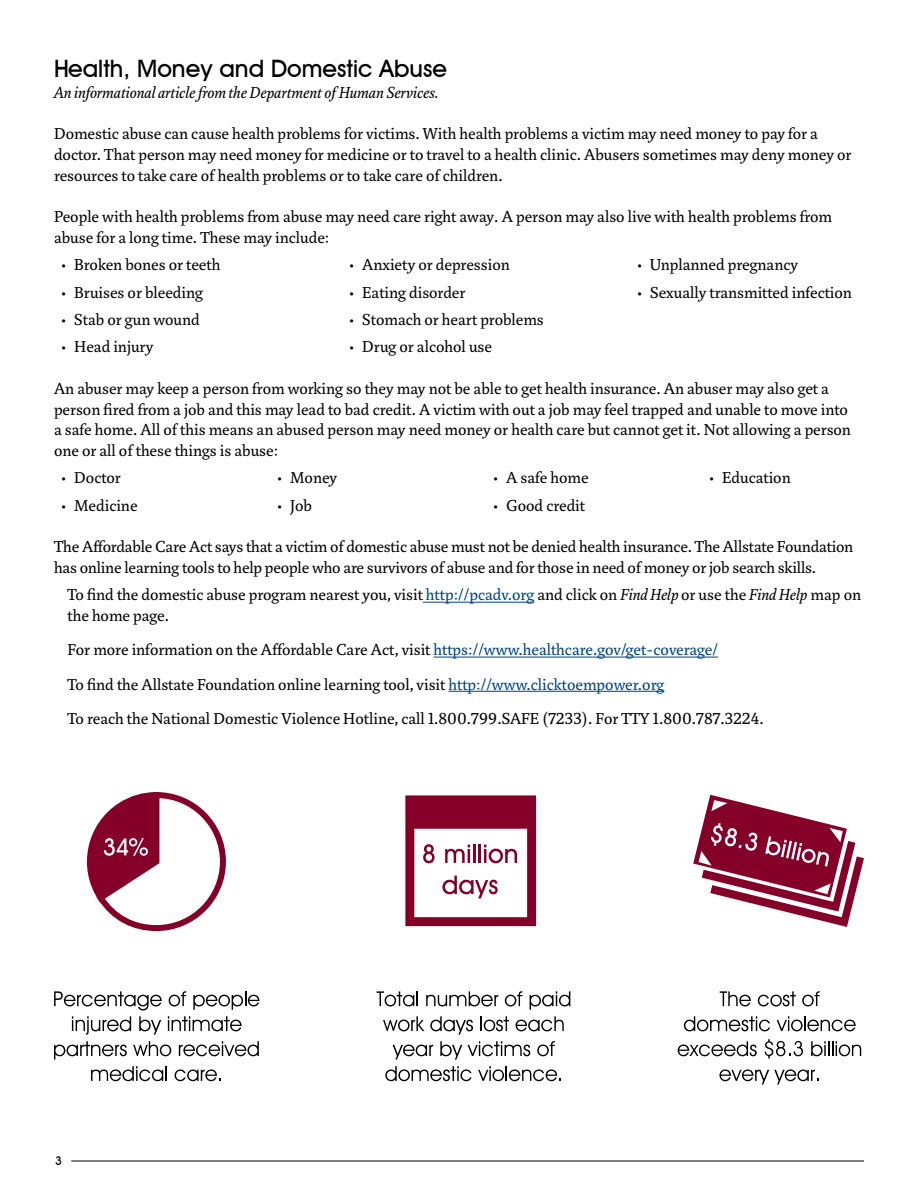
<style>
.page{position:relative;width:918px;height:1188px;background:#fff}
.page>*{position:absolute;margin:0;border:0;box-sizing:border-box;transform-origin:0 0}
.t1{font:700 24px "Decker";color:#000}
.t2{font:17.25px/20.7px "Marat Pro";color:#000}
.t3{font:italic 17.25px "Marat Pro";color:#000}
.t4{font:700 12px "Decker";color:#000}
.s1{color:#00437b}
.s2{font-style:italic}
</style>
<div class="page">
<hr style="left:71px;top:1161px;width:793px;height:1px;background:#000">
<hr style="left:423px;top:602px;width:111px;height:1px;background:#00437b">
<hr style="left:434px;top:657px;width:284px;height:1px;background:#00437b">
<hr style="left:448px;top:691px;width:216px;height:1px;background:#00437b">
<svg style="left:405px;top:795px;width:131px;height:131px"></svg>
<svg style="left:169px;top:991px;width:17px;height:15px"></svg>
<svg style="left:193px;top:991px;width:66px;height:19px"></svg>
<svg style="left:54px;top:991px;width:108px;height:44px"></svg>
<svg style="left:168px;top:1016px;width:74px;height:15px"></svg>
<svg style="left:54px;top:1041px;width:73px;height:19px"></svg>
<svg style="left:133px;top:1041px;width:38px;height:15px"></svg>
<svg style="left:179px;top:1041px;width:80px;height:15px"></svg>
<svg style="left:91px;top:1066px;width:76px;height:15px"></svg>
<svg style="left:175px;top:1069px;width:46px;height:12px"></svg>
<svg style="left:86px;top:792px;width:140px;height:140px"></svg>
<svg style="left:377px;top:991px;width:41px;height:15px"></svg>
<svg style="left:426px;top:991px;width:72px;height:15px"></svg>
<svg style="left:505px;top:991px;width:17px;height:15px"></svg>
<svg style="left:530px;top:991px;width:40px;height:19px"></svg>
<svg style="left:383px;top:1016px;width:41px;height:15px"></svg>
<svg style="left:430px;top:1016px;width:43px;height:19px"></svg>
<svg style="left:481px;top:1016px;width:28px;height:15px"></svg>
<svg style="left:516px;top:1016px;width:48px;height:15px"></svg>
<svg style="left:393px;top:1045px;width:40px;height:15px"></svg>
<svg style="left:440px;top:1041px;width:22px;height:19px"></svg>
<svg style="left:468px;top:1041px;width:62px;height:15px"></svg>
<svg style="left:537px;top:1041px;width:18px;height:15px"></svg>
<svg style="left:385px;top:1066px;width:87px;height:15px"></svg>
<svg style="left:478px;top:1066px;width:83px;height:15px"></svg>
<svg style="left:720px;top:991px;width:31px;height:15px"></svg>
<svg style="left:758px;top:991px;width:38px;height:15px"></svg>
<svg style="left:802px;top:991px;width:18px;height:15px"></svg>
<svg style="left:684px;top:1016px;width:86px;height:15px"></svg>
<svg style="left:777px;top:1016px;width:79px;height:15px"></svg>
<svg style="left:678px;top:1041px;width:79px;height:15px"></svg>
<svg style="left:765px;top:1039px;width:38px;height:19px"></svg>
<svg style="left:811px;top:1041px;width:50px;height:15px"></svg>
<svg style="left:719px;top:1069px;width:99px;height:16px"></svg>
<svg style="left:693px;top:795px;width:171px;height:132px"></svg>
<h1 class="t1" style="left:54px;top:54px;width:395px">Health, Money and Domestic Abuse</h1>
<p class="t3" style="left:54px;top:83px;width:386px">An informational article from the Department of Human Services.</p>
<p class="t2" style="left:54px;top:124px;width:799px">Domestic abuse can cause health problems for victims. With health problems a victim may need money to pay for a doctor. That person may need money for medicine or to travel to a health clinic. Abusers sometimes may deny money or resources to take care of health problems or to take care of children.</p>
<p class="t2" style="left:54px;top:206px;width:780px">People with health problems from abuse may need care right away. A person may also live with health problems from abuse for a long time. These may include:</p>
<p class="t2" style="left:61px;top:255px;width:161px">• Broken bones or teeth</p>
<p class="t2" style="left:61px;top:282px;width:144px">• Bruises or bleeding</p>
<p class="t2" style="left:61px;top:309px;width:141px">• Stab or gun wound</p>
<p class="t2" style="left:61px;top:337px;width:94px">• Head injury</p>
<p class="t2" style="left:637px;top:255px;width:163px">• Unplanned pregnancy</p>
<p class="t2" style="left:637px;top:282px;width:217px">• Sexually transmitted infection</p>
<p class="t2" style="left:349px;top:255px;width:163px">• Anxiety or depression</p>
<p class="t2" style="left:349px;top:282px;width:118px">• Eating disorder</p>
<p class="t2" style="left:349px;top:309px;width:197px">• Stomach or heart problems</p>
<p class="t2" style="left:349px;top:337px;width:145px">• Drug or alcohol use</p>
<p class="t2" style="left:54px;top:378px;width:799px">An abuser may keep a person from working so they may not be able to get health insurance. An abuser may also get a person fired from a job and this may lead to bad credit. A victim with out a job may feel trapped and unable to move into a safe home. All of this means an abused person may need money or health care but cannot get it. Not allowing a person one or all of these things is abuse:</p>
<p class="t2" style="left:61px;top:468px;width:62px">• Doctor</p>
<p class="t2" style="left:61px;top:495px;width:78px">• Medicine</p>
<p class="t2" style="left:493px;top:468px;width:97px">• A safe home</p>
<p class="t2" style="left:493px;top:495px;width:94px">• Good credit</p>
<p class="t2" style="left:709px;top:468px;width:83px">• Education</p>
<p class="t2" style="left:277px;top:468px;width:62px">• Money</p>
<p class="t2" style="left:277px;top:495px;width:37px">• Job</p>
<p class="t2" style="left:54px;top:537px;width:801px">The Affordable Care Act says that a victim of domestic abuse must not be denied health insurance. The Allstate Foundation has online learning tools to help people who are survivors of abuse and for those in need of money or job search skills.</p>
<p class="t2" style="left:68px;top:585px;width:795px">To find the domestic abuse program nearest you, visit <span class="s1">http://pcadv.org</span> and click on <span class="s2">Find Help</span> or use the <span class="s2">Find Help</span> map on the home page.</p>
<p class="t2" style="left:68px;top:633px;width:698px;line-height:34.2px">For more information on the Affordable Care Act, visit <span class="s1">https://www.healthcare.gov/get-coverage/<br></span>To find the Allstate Foundation online learning tool, visit <span class="s1">http://www.clicktoempower.org<br></span>To reach the National Domestic Violence Hotline, call 1.800.799.SAFE (7233). For TTY 1.800.787.3224.</p>
<p class="t4" style="left:55px;top:1154px;width:8px">3</p>
</div>
